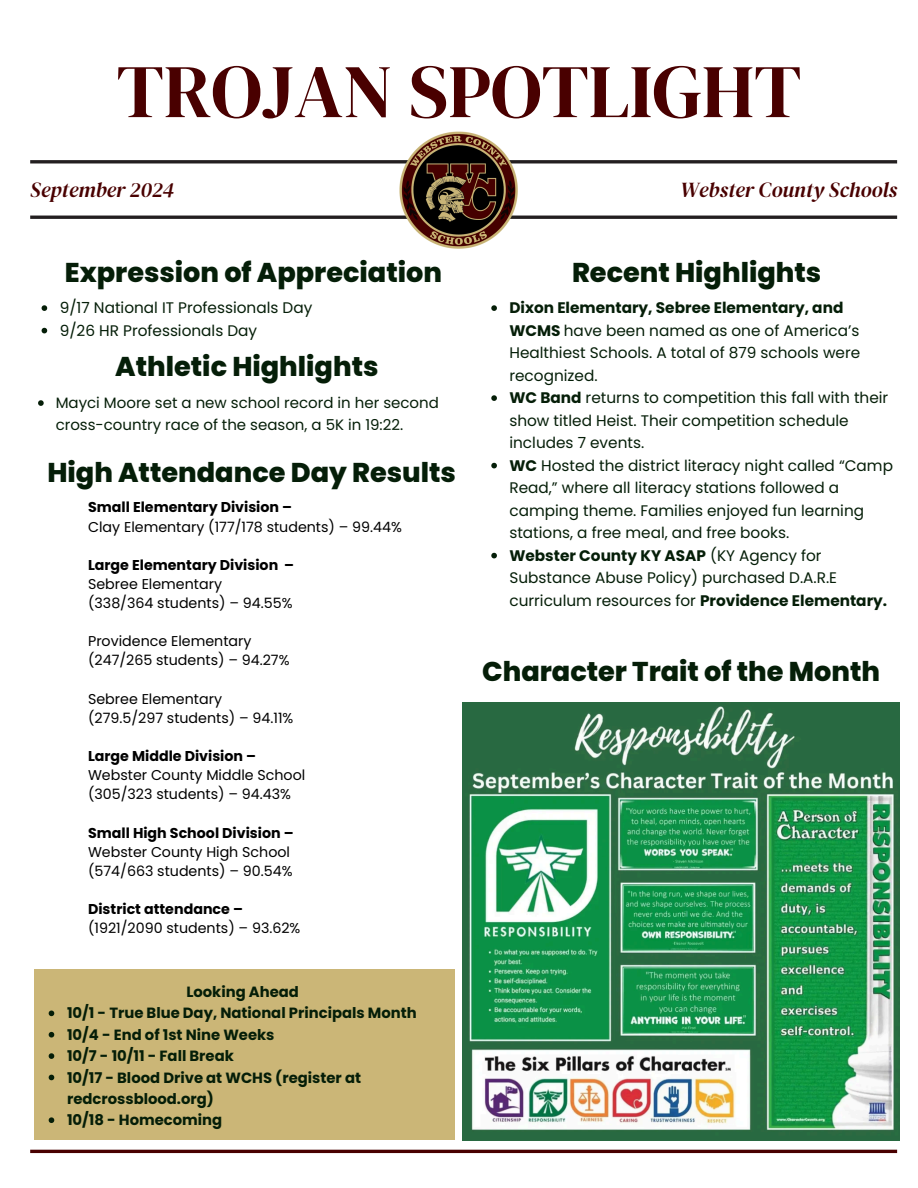
<style>
.page{position:relative;width:918px;height:1188px;background:#fff}
.page>*{position:absolute;margin:0;border:0;box-sizing:border-box;transform-origin:0 0}
.t1{font:75.45px "DM Serif Display";color:#490000}
.t2{font:800 27.15px "Poppins";color:#051e08}
.t3{font:italic 21.15px "DM Serif Display";color:#490000}
.t4{font:15.3px/22.5px "Poppins";color:#051e08}
.t5{font:15px/21.3px "Poppins";color:#051e08}
.t6{font:700 14.85px/21.3px "Poppins";color:#051e08}
.t7{font:14.25px "Poppins";color:#000}
.t8{font:700 14.25px "Poppins";color:#000}
.s1{font-weight:700}
</style>
<div class="page">
<hr style="left:30px;top:160px;width:867px;height:3px;background:#231f20">
<hr style="left:30px;top:216px;width:867px;height:3px;background:#231f20">
<hr style="left:30px;top:1150px;width:867px;height:3px;background:#490000">
<div style="left:34px;top:969px;width:420px;height:171px;background:#cbb677"></div>
<img style="left:397px;top:131px;width:123px;height:118px">
<img style="left:462px;top:703px;width:438px;height:437px">
<svg style="left:42px;top:305px;width:5px;height:6px"></svg>
<svg style="left:42px;top:328px;width:5px;height:5px"></svg>
<svg style="left:49px;top:1011px;width:5px;height:5px"></svg>
<svg style="left:49px;top:1032px;width:5px;height:6px"></svg>
<svg style="left:49px;top:1053px;width:5px;height:6px"></svg>
<svg style="left:49px;top:1075px;width:5px;height:5px"></svg>
<svg style="left:49px;top:1117px;width:5px;height:6px"></svg>
<svg style="left:38px;top:400px;width:6px;height:6px"></svg>
<svg style="left:491px;top:305px;width:6px;height:6px"></svg>
<svg style="left:491px;top:395px;width:6px;height:6px"></svg>
<svg style="left:491px;top:463px;width:6px;height:5px"></svg>
<svg style="left:491px;top:553px;width:6px;height:5px"></svg>
<h3 class="t1" style="left:117px;top:39px;width:686px">TROJAN SPOTLIGHT</h3>
<h3 class="t3" style="left:30px;top:175px;width:146px">September 2024</h3>
<h2 class="t3" style="left:680px;top:175px;width:218px">Webster County Schools</h2>
<h2 class="t2" style="left:65px;top:254px;width:379px">Expression of Appreciation</h2>
<p class="t4" style="left:60px;top:297px;width:254px">9/17 National IT Professionals Day</p>
<p class="t4" style="left:60px;top:319px;width:199px">9/26 HR Professionals Day</p>
<p class="t2" style="left:115px;top:347px;width:265px">Athletic Highlights</p>
<p class="t5" style="left:56px;top:392px;width:385px">Mayci Moore set a new school record in her second cross-country race of the season, a 5K in 19:22.</p>
<p class="t2" style="left:47px;top:453px;width:410px">High Attendance Day Results</p>
<p class="t8" style="left:88px;top:497px;width:205px">Small Elementary Division –</p>
<p class="t7" style="left:88px;top:517px;width:315px">Clay Elementary (177/178 students) – 99.44%</p>
<p class="t8" style="left:88px;top:555px;width:208px">Large Elementary Division –</p>
<p class="t7" style="left:88px;top:574px;width:135px">Sebree Elementary</p>
<p class="t7" style="left:88px;top:593px;width:206px">(338/364 students) – 94.55%</p>
<p class="t7" style="left:88px;top:631px;width:165px">Providence Elementary</p>
<p class="t7" style="left:88px;top:650px;width:203px">(247/265 students) – 94.27%</p>
<p class="t7" style="left:88px;top:689px;width:135px">Sebree Elementary</p>
<p class="t7" style="left:88px;top:708px;width:207px">(279.5/297 students) – 94.11%</p>
<p class="t8" style="left:88px;top:746px;width:169px">Large Middle Division –</p>
<p class="t7" style="left:88px;top:765px;width:219px">Webster County Middle School</p>
<p class="t7" style="left:88px;top:784px;width:204px">(305/323 students) – 94.43%</p>
<p class="t8" style="left:88px;top:823px;width:207px">Small High School Division –</p>
<h4 class="t7" style="left:88px;top:842px;width:203px">Webster County High School</h4>
<p class="t7" style="left:88px;top:861px;width:206px">(574/663 students) – 90.54%</p>
<p class="t8" style="left:88px;top:899px;width:156px">District attendance –</p>
<p class="t7" style="left:88px;top:918px;width:214px">(1921/2090 students) – 93.62%</p>
<p class="t6" style="left:186px;top:981px;width:114px">Looking Ahead</p>
<p class="t6" style="left:67px;top:1003px;width:351px">10/1 - True Blue Day, National Principals Month</p>
<h2 class="t6" style="left:67px;top:1024px;width:209px">10/4 - End of 1st Nine Weeks</h2>
<p class="t6" style="left:67px;top:1045px;width:168px">10/7 - 10/11 - Fall Break</p>
<h2 class="t6" style="left:67px;top:1067px;width:296px">10/17 - Blood Drive at WCHS (register at redcrossblood.org)</h2>
<p class="t6" style="left:67px;top:1109px;width:157px">10/18 - Homecoming</p>
<p class="t2" style="left:572px;top:253px;width:251px">Recent Highlights</p>
<p class="t4" style="left:509px;top:297px;width:352px"><span class="s1">Dixon Elementary, Sebree Elementary, and WCMS</span> have been named as one of America’s Healthiest Schools. A total of 879 schools were recognized.</p>
<p class="t4" style="left:509px;top:387px;width:380px"><span class="s1">WC Band</span> returns to competition this fall with their show titled Heist. Their competition schedule includes 7 events.</p>
<p class="t4" style="left:509px;top:454px;width:385px"><span class="s1">WC</span> Hosted the district literacy night called “Camp Read,” where all literacy stations followed a camping theme. Families enjoyed fun learning stations, a free meal, and free books.</p>
<p class="t4" style="left:509px;top:544px;width:379px"><span class="s1">Webster County KY ASAP</span> (KY Agency for<br>Substance Abuse Policy) purchased D.A.R.E curriculum resources for <span class="s1">Providence Elementary.</span></p>
<p class="t2" style="left:482px;top:652px;width:399px">Character Trait of the Month</p>
</div>
